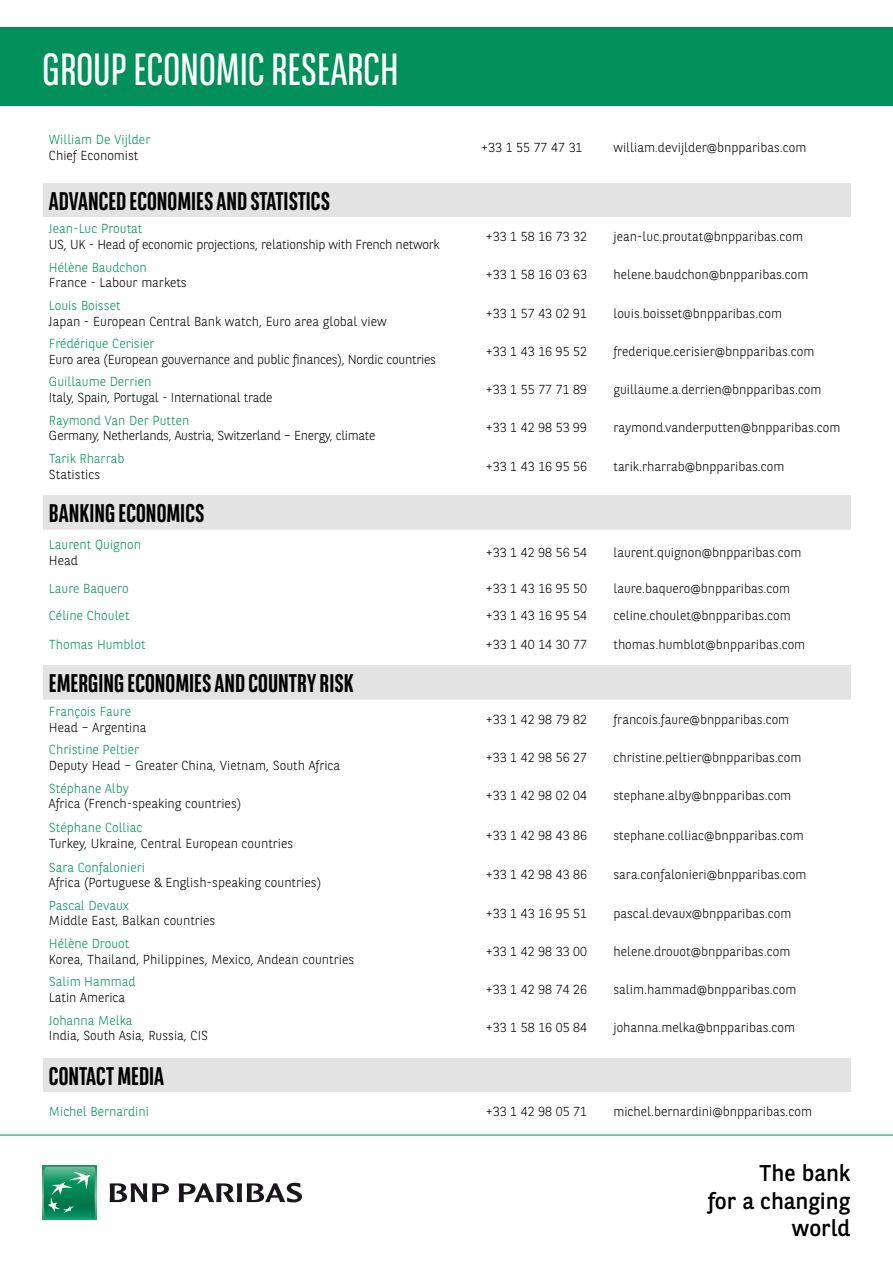
<style>
.page{position:relative;width:893px;height:1263px;background:#fff}
.page>*{position:absolute;margin:0;border:0;box-sizing:border-box;transform-origin:0 0}
.t1{font:45px "BNPP Sans Condensed";color:#fff}
.t2{font:700 25.5px "BNPP Sans Condensed";color:#000}
.t3{font:22.8px/27.3px "BNPP Sans";color:#000;text-align:right}
.t4{font:300 13.05px "BNPP Sans";color:#000}
.t5{font:300 13.05px "BNPP Sans";color:#00915b}
.t6{font:300 13.05px "BNPP Sans";letter-spacing:-.02em;color:#000}
.t7{font:300 13.05px "BNPP Sans";letter-spacing:-.025em;color:#000}
</style>
<div class="page">
<svg style="left:43px;top:1166px;width:53px;height:53px"></svg>
<svg style="left:44px;top:1167px;width:51px;height:51px;background:#26996e"></svg>
<svg style="left:110px;top:1183px;width:59px;height:19px"></svg>
<svg style="left:179px;top:1183px;width:123px;height:19px"></svg>
<hr style="left:0;top:1135px;width:893px;height:1px;background:#00915b">
<div style="left:1px;top:27px;width:892px;height:79px;background:#00915b"></div>
<div style="left:43px;top:183px;width:808px;height:34px;background:#e3e3e3"></div>
<div style="left:43px;top:496px;width:808px;height:34px;background:#e3e3e3"></div>
<div style="left:43px;top:666px;width:808px;height:34px;background:#e3e3e3"></div>
<div style="left:43px;top:1058px;width:808px;height:34px;background:#e3e3e3"></div>
<h1 class="t1" style="left:43px;top:41px;width:358px">GROUP ECONOMIC RESEARCH</h1>
<p class="t5" style="left:49px;top:131px;width:103px">William De Vijlder</p>
<p class="t4" style="left:49px;top:146px;width:91px">Chief Economist</p>
<h2 class="t2" style="left:49px;top:186px;width:283px">ADVANCED ECONOMIES AND STATISTICS</h2>
<p class="t5" style="left:49px;top:220px;width:95px">Jean-Luc Proutat</p>
<p class="t6" style="left:49px;top:235px;width:392px">US, UK - Head of economic projections, relationship with French network</p>
<p class="t5" style="left:49px;top:258px;width:99px">Hélène Baudchon</p>
<p class="t4" style="left:49px;top:274px;width:139px">France - Labour markets</p>
<p class="t5" style="left:49px;top:296px;width:73px">Louis Boisset</p>
<p class="t4" style="left:49px;top:312px;width:339px">Japan - European Central Bank watch, Euro area global view</p>
<p class="t5" style="left:49px;top:335px;width:107px">Frédérique Cerisier</p>
<p class="t6" style="left:49px;top:350px;width:389px">Euro area (European gouvernance and public finances), Nordic countries</p>
<p class="t5" style="left:49px;top:373px;width:104px">Guillaume Derrien</p>
<p class="t6" style="left:49px;top:389px;width:225px">Italy, Spain, Portugal - International trade</p>
<p class="t5" style="left:49px;top:411px;width:142px">Raymond Van Der Putten</p>
<p class="t7" style="left:49px;top:427px;width:328px">Germany, Netherlands, Austria, Switzerland – Energy, climate</p>
<p class="t5" style="left:49px;top:449px;width:77px">Tarik Rharrab</p>
<p class="t4" style="left:49px;top:465px;width:53px">Statistics</p>
<h2 class="t2" style="left:49px;top:498px;width:157px">BANKING ECONOMICS</h2>
<p class="t5" style="left:49px;top:535px;width:94px">Laurent Quignon</p>
<p class="t4" style="left:49px;top:551px;width:30px">Head</p>
<p class="t4" style="left:481px;top:138px;width:103px">+33 1 55 77 47 31</p>
<p class="t4" style="left:613px;top:138px;width:195px">william.devijlder@bnpparibas.com</p>
<p class="t4" style="left:486px;top:228px;width:103px">+33 1 58 16 73 32</p>
<p class="t4" style="left:613px;top:228px;width:191px">jean-luc.proutat@bnpparibas.com</p>
<p class="t4" style="left:486px;top:266px;width:103px">+33 1 58 16 03 63</p>
<p class="t4" style="left:613px;top:266px;width:197px">helene.baudchon@bnpparibas.com</p>
<p class="t4" style="left:486px;top:304px;width:103px">+33 1 57 43 02 91</p>
<p class="t4" style="left:613px;top:304px;width:170px">louis.boisset@bnpparibas.com</p>
<p class="t4" style="left:486px;top:342px;width:103px">+33 1 43 16 95 52</p>
<p class="t4" style="left:613px;top:342px;width:202px">frederique.cerisier@bnpparibas.com</p>
<p class="t4" style="left:486px;top:381px;width:103px">+33 1 55 77 71 89</p>
<p class="t4" style="left:613px;top:381px;width:210px">guillaume.a.derrien@bnpparibas.com</p>
<p class="t4" style="left:486px;top:419px;width:103px">+33 1 42 98 53 99</p>
<p class="t4" style="left:613px;top:419px;width:228px">raymond.vanderputten@bnpparibas.com</p>
<p class="t4" style="left:486px;top:457px;width:103px">+33 1 43 16 95 56</p>
<p class="t4" style="left:613px;top:457px;width:173px">tarik.rharrab@bnpparibas.com</p>
<p class="t4" style="left:486px;top:543px;width:103px">+33 1 42 98 56 54</p>
<p class="t4" style="left:613px;top:543px;width:189px">laurent.quignon@bnpparibas.com</p>
<p class="t5" style="left:49px;top:580px;width:81px">Laure Baquero</p>
<p class="t4" style="left:486px;top:580px;width:103px">+33 1 43 16 95 50</p>
<p class="t4" style="left:613px;top:580px;width:178px">laure.baquero@bnpparibas.com</p>
<p class="t5" style="left:49px;top:607px;width:82px">Céline Choulet</p>
<p class="t4" style="left:486px;top:607px;width:103px">+33 1 43 16 95 54</p>
<p class="t4" style="left:613px;top:607px;width:179px">celine.choulet@bnpparibas.com</p>
<p class="t5" style="left:49px;top:635px;width:98px">Thomas Humblot</p>
<p class="t4" style="left:486px;top:635px;width:103px">+33 1 40 14 30 77</p>
<p class="t4" style="left:613px;top:635px;width:193px">thomas.humblot@bnpparibas.com</p>
<h2 class="t2" style="left:49px;top:669px;width:306px">EMERGING ECONOMIES AND COUNTRY RISK</h2>
<p class="t5" style="left:49px;top:702px;width:84px">François Faure</p>
<p class="t4" style="left:49px;top:718px;width:99px">Head – Argentina</p>
<p class="t4" style="left:486px;top:710px;width:103px">+33 1 42 98 79 82</p>
<p class="t4" style="left:613px;top:710px;width:177px">francois.faure@bnpparibas.com</p>
<p class="t5" style="left:49px;top:741px;width:92px">Christine Peltier</p>
<p class="t4" style="left:49px;top:756px;width:293px">Deputy Head – Greater China, Vietnam, South Africa</p>
<p class="t5" style="left:49px;top:779px;width:81px">Stéphane Alby</p>
<p class="t4" style="left:49px;top:795px;width:194px">Africa (French-speaking countries)</p>
<p class="t5" style="left:49px;top:818px;width:95px">Stéphane Colliac</p>
<p class="t4" style="left:49px;top:834px;width:246px">Turkey, Ukraine, Central European countries</p>
<p class="t5" style="left:49px;top:858px;width:98px">Sara Confalonieri</p>
<p class="t4" style="left:49px;top:874px;width:274px">Africa (Portuguese &amp; English-speaking countries)</p>
<p class="t5" style="left:49px;top:896px;width:82px">Pascal Devaux</p>
<p class="t4" style="left:49px;top:912px;width:168px">Middle East, Balkan countries</p>
<p class="t5" style="left:49px;top:934px;width:82px">Hélène Drouot</p>
<p class="t4" style="left:49px;top:950px;width:307px">Korea, Thailand, Philippines, Mexico, Andean countries</p>
<p class="t5" style="left:49px;top:973px;width:88px">Salim Hammad</p>
<p class="t4" style="left:49px;top:988px;width:78px">Latin America</p>
<p class="t5" style="left:49px;top:1011px;width:85px">Johanna Melka</p>
<p class="t4" style="left:49px;top:1027px;width:161px">India, South Asia, Russia, CIS</p>
<p class="t4" style="left:486px;top:749px;width:103px">+33 1 42 98 56 27</p>
<p class="t4" style="left:613px;top:749px;width:190px">christine.peltier@bnpparibas.com</p>
<p class="t4" style="left:486px;top:787px;width:103px">+33 1 42 98 02 04</p>
<p class="t4" style="left:613px;top:787px;width:179px">stephane.alby@bnpparibas.com</p>
<p class="t4" style="left:486px;top:826px;width:103px">+33 1 42 98 43 86</p>
<p class="t4" style="left:613px;top:826px;width:192px">stephane.colliac@bnpparibas.com</p>
<p class="t4" style="left:486px;top:866px;width:103px">+33 1 42 98 43 86</p>
<p class="t4" style="left:613px;top:866px;width:194px">sara.confalonieri@bnpparibas.com</p>
<p class="t4" style="left:486px;top:904px;width:103px">+33 1 43 16 95 51</p>
<p class="t4" style="left:613px;top:904px;width:180px">pascal.devaux@bnpparibas.com</p>
<p class="t4" style="left:486px;top:942px;width:103px">+33 1 42 98 33 00</p>
<p class="t4" style="left:613px;top:942px;width:178px">helene.drouot@bnpparibas.com</p>
<p class="t4" style="left:486px;top:981px;width:103px">+33 1 42 98 74 26</p>
<p class="t4" style="left:613px;top:981px;width:184px">salim.hammad@bnpparibas.com</p>
<p class="t4" style="left:486px;top:1019px;width:103px">+33 1 58 16 05 84</p>
<p class="t4" style="left:613px;top:1019px;width:183px">johanna.melka@bnpparibas.com</p>
<h2 class="t2" style="left:49px;top:1061px;width:117px">CONTACT MEDIA</h2>
<p class="t5" style="left:49px;top:1103px;width:101px">Michel Bernardini</p>
<p class="t4" style="left:486px;top:1103px;width:103px">+33 1 42 98 05 71</p>
<p class="t4" style="left:613px;top:1103px;width:200px">michel.bernardini@bnpparibas.com</p>
<h3 class="t3" style="left:708px;top:1159px;width:144px">The bank<br>for a changing world</h3>
</div>
